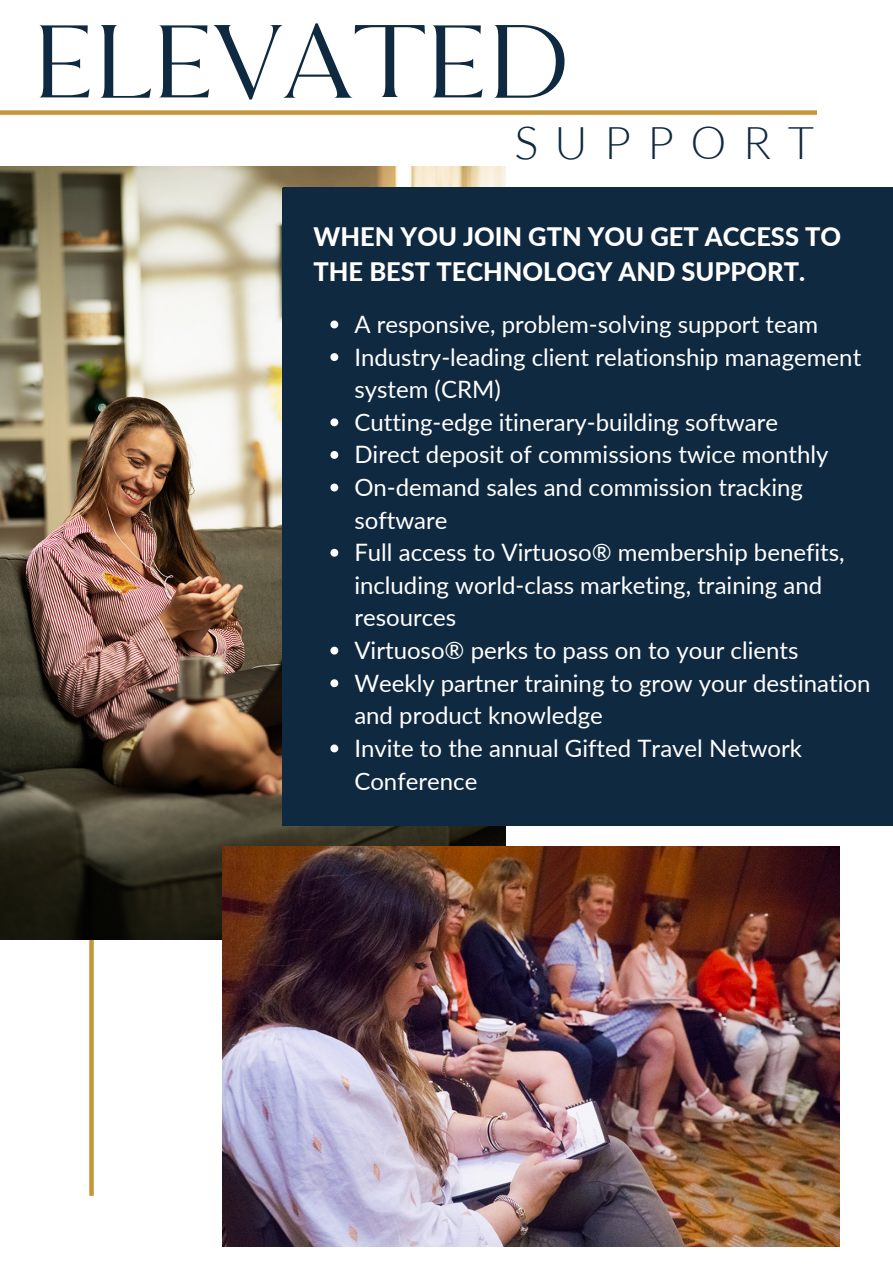
<style>
.page{position:relative;width:893px;height:1264px;background:#fff}
.page>*{position:absolute;margin:0;border:0;box-sizing:border-box;transform-origin:0 0}
.t1{font:120.15px "Harlow Duo Serif Plain";color:#0f2940}
.t2{font:300 45.15px "Lato";letter-spacing:.365em;color:#0f2940}
.t3{font:800 25.5px/34.8px "Lato";color:#fff}
.t4{font:24px/32.5px "Lato";color:#fff}
</style>
<div class="page">
<div style="left:0;top:110px;width:816px;height:5px;background:#c79638"></div>
<div style="left:89px;top:311px;width:5px;height:884px;background:#c79638"></div>
<img style="left:0;top:166px;width:506px;height:773px">
<img style="left:222px;top:846px;width:617px;height:399px">
<div style="left:283px;top:188px;width:609px;height:637px;background:#0f2940"></div>
<svg style="left:330px;top:320px;width:8px;height:8px"></svg>
<svg style="left:330px;top:353px;width:8px;height:8px"></svg>
<svg style="left:330px;top:418px;width:8px;height:8px"></svg>
<svg style="left:330px;top:451px;width:8px;height:8px"></svg>
<svg style="left:330px;top:483px;width:8px;height:8px"></svg>
<svg style="left:330px;top:549px;width:8px;height:7px"></svg>
<svg style="left:330px;top:646px;width:8px;height:8px"></svg>
<svg style="left:330px;top:679px;width:8px;height:8px"></svg>
<svg style="left:330px;top:744px;width:8px;height:8px"></svg>
<h1 class="t1" style="left:32px;top:-12px;width:538px">ELEVATED</h1>
<h2 class="t2" style="left:514px;top:114px;width:301px">SUPPORT</h2>
<p class="t3" style="left:313px;top:218px;width:529px">WHEN YOU JOIN GTN YOU GET ACCESS TO<br>THE BEST TECHNOLOGY AND SUPPORT.</p>
<p class="t4" style="left:354px;top:307px;width:517px">A responsive, problem-solving support team Industry-leading client relationship management system (CRM)<br>Cutting-edge itinerary-building software<br>Direct deposit of commissions twice monthly On-demand sales and commission tracking software<br>Full access to Virtuoso® membership benefits, including world-class marketing, training and resources<br>Virtuoso® perks to pass on to your clients Weekly partner training to grow your destination and product knowledge<br>Invite to the annual Gifted Travel Network Conference</p>
</div>
